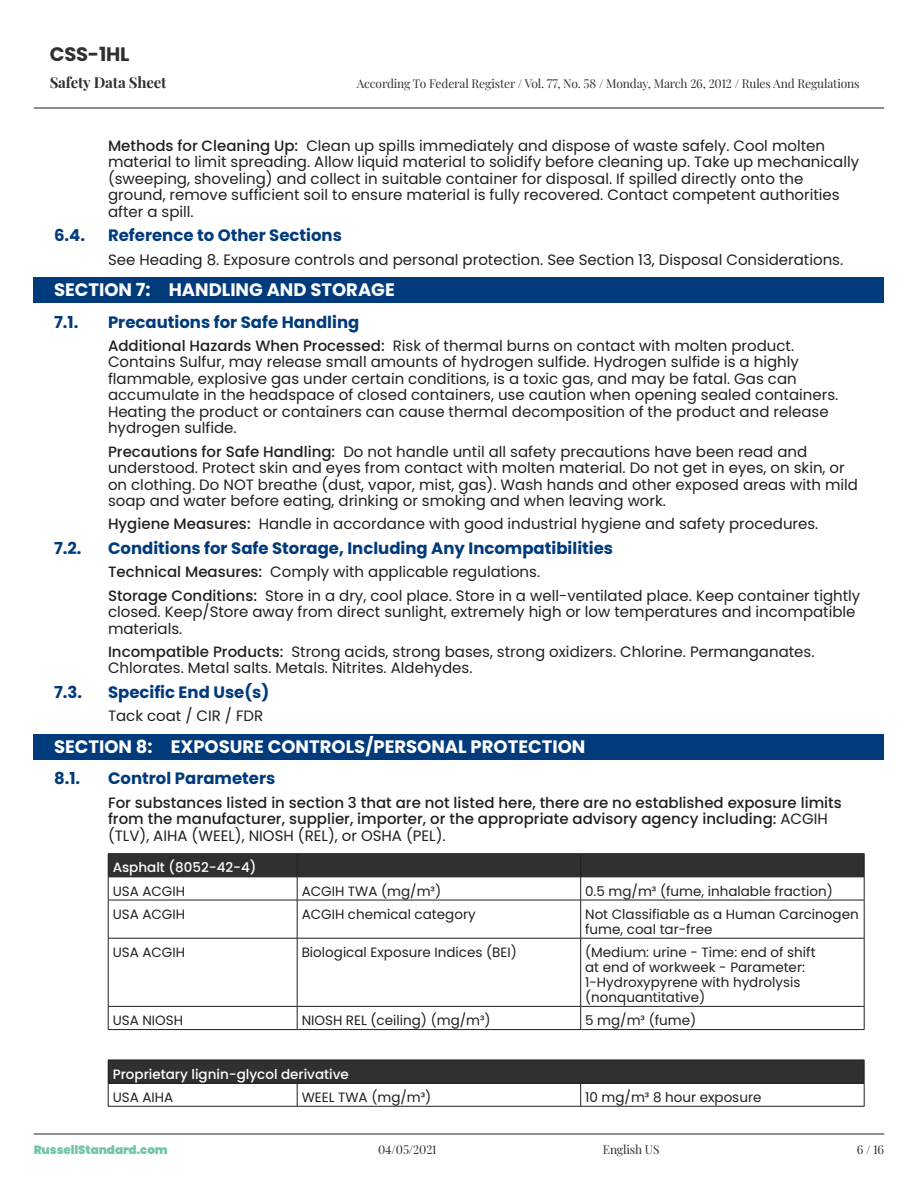
<style>
.page{position:relative;width:918px;height:1188px;background:#fff}
.page>*{position:absolute;margin:0;border:0;box-sizing:border-box;transform-origin:0 0}
.t1{font:700 19.5px "Poppins";letter-spacing:-.01em;color:#312f30}
.t2{font:700 18px "Poppins";color:#fff}
.t3{font:700 16.5px "Poppins";color:#013b7c}
.t4{font:15px/16.5px "Poppins";color:#231f20}
.t5{font:500 15px/16.5px "Poppins";color:#231f20}
.t6{font:700 15px "Playfair Display";letter-spacing:-.01em;color:#312f30}
.t7{font:13.5px/15px "Poppins";color:#231f20}
.t8{font:500 13.5px "Poppins";color:#fff}
.t9{font:12px "Playfair Display";letter-spacing:-.01em;color:#312f30}
.t10{font:900 12px "Poppins";letter-spacing:-.01em;color:#70c7a5}
.s1{font-weight:500}
.s2{font-weight:400}
</style>
<div class="page">
<hr style="left:34px;top:1134px;width:850px;height:1px;background:#231f20">
<hr style="left:34px;top:108px;width:850px;height:1px;background:#231f20">
<div style="left:34px;top:277px;width:850px;height:26px;background:#013b7c"></div>
<div style="left:34px;top:734px;width:850px;height:25px;background:#013b7c"></div>
<hr style="left:108px;top:900px;width:189px;height:1px;background:#231f20">
<hr style="left:108px;top:900px;width:1px;height:38px;background:#231f20">
<hr style="left:297px;top:900px;width:284px;height:1px;background:#231f20">
<hr style="left:297px;top:900px;width:1px;height:38px;background:#231f20">
<hr style="left:581px;top:900px;width:283px;height:1px;background:#231f20">
<hr style="left:580px;top:900px;width:1px;height:38px;background:#231f20">
<hr style="left:864px;top:900px;width:1px;height:38px;background:#231f20">
<hr style="left:108px;top:938px;width:189px;height:1px;background:#231f20">
<hr style="left:108px;top:938px;width:1px;height:68px;background:#231f20">
<hr style="left:297px;top:938px;width:284px;height:1px;background:#231f20">
<hr style="left:297px;top:938px;width:1px;height:68px;background:#231f20">
<hr style="left:581px;top:938px;width:283px;height:1px;background:#231f20">
<hr style="left:580px;top:938px;width:1px;height:68px;background:#231f20">
<hr style="left:864px;top:938px;width:1px;height:68px;background:#231f20">
<hr style="left:108px;top:1006px;width:189px;height:1px;background:#231f20">
<svg style="left:108px;top:1007px;width:1px;height:22px"></svg>
<hr style="left:297px;top:1006px;width:284px;height:1px;background:#231f20">
<svg style="left:297px;top:1007px;width:1px;height:22px"></svg>
<hr style="left:581px;top:1006px;width:283px;height:1px;background:#231f20">
<svg style="left:580px;top:1007px;width:1px;height:22px"></svg>
<svg style="left:864px;top:1007px;width:1px;height:22px"></svg>
<hr style="left:108px;top:1029px;width:189px;height:1px;background:#231f20">
<hr style="left:297px;top:1029px;width:284px;height:1px;background:#231f20">
<hr style="left:581px;top:1029px;width:283px;height:1px;background:#231f20">
<hr style="left:108px;top:853px;width:189px;height:1px;background:#231f20">
<hr style="left:297px;top:853px;width:284px;height:1px;background:#231f20">
<hr style="left:581px;top:853px;width:283px;height:1px;background:#231f20">
<svg style="left:108px;top:854px;width:757px;height:46px"></svg>
<hr style="left:108px;top:877px;width:189px;height:1px;background:#231f20">
<hr style="left:297px;top:877px;width:284px;height:1px;background:#231f20">
<hr style="left:581px;top:877px;width:283px;height:1px;background:#231f20">
<div style="left:108px;top:1060px;width:756px;height:23px;background:#312f30"></div>
<svg style="left:297px;top:1084px;width:1px;height:22px"></svg>
<svg style="left:580px;top:1084px;width:1px;height:22px"></svg>
<hr style="left:108px;top:1106px;width:189px;height:1px;background:#231f20">
<hr style="left:297px;top:1106px;width:284px;height:1px;background:#231f20">
<hr style="left:581px;top:1106px;width:283px;height:1px;background:#231f20">
<hr style="left:108px;top:1060px;width:189px;height:1px;background:#231f20">
<svg style="left:108px;top:1061px;width:1px;height:45px"></svg>
<hr style="left:297px;top:1060px;width:284px;height:1px;background:#231f20">
<hr style="left:581px;top:1060px;width:283px;height:1px;background:#231f20">
<svg style="left:864px;top:1060px;width:1px;height:46px"></svg>
<hr style="left:108px;top:1083px;width:189px;height:1px;background:#231f20">
<hr style="left:297px;top:1083px;width:284px;height:1px;background:#231f20">
<hr style="left:581px;top:1083px;width:283px;height:1px;background:#231f20">
<h1 class="t1" style="left:50px;top:43px;width:81px">CSS-1HL</h1>
<p class="t6" style="left:50px;top:71px;width:118px">Safety Data Sheet</p>
<p class="t9" style="left:357px;top:74px;width:504px">According To Federal Register / Vol. 77, No. 58 / Monday, March 26, 2012 / Rules And Regulations</p>
<p class="t4" style="left:108px;top:137px;width:753px"><span class="s1">Methods for Cleaning Up:</span> Clean up spills immediately and dispose of waste safely. Cool molten material to limit spreading. Allow liquid material to solidify before cleaning up. Take up mechanically (sweeping, shoveling) and collect in suitable container for disposal. If spilled directly onto the ground, remove sufficient soil to ensure material is fully recovered. Contact competent authorities after a spill.</p>
<p class="t3" style="left:54px;top:226px;width:32px">6.4.</p>
<p class="t3" style="left:108px;top:226px;width:235px">Reference to Other Sections</p>
<p class="t4" style="left:108px;top:251px;width:737px">See Heading 8. Exposure controls and personal protection. See Section 13, Disposal Considerations.</p>
<p class="t2" style="left:54px;top:280px;width:342px">SECTION 7: HANDLING AND STORAGE</p>
<p class="t3" style="left:54px;top:312px;width:26px">7.1.</p>
<p class="t3" style="left:108px;top:312px;width:253px">Precautions for Safe Handling</p>
<p class="t4" style="left:108px;top:338px;width:732px"><span class="s1">Additional Hazards When Processed:</span> Risk of thermal burns on contact with molten product.<br>Contains Sulfur, may release small amounts of hydrogen sulfide. Hydrogen sulfide is a highly flammable, explosive gas under certain conditions, is a toxic gas, and may be fatal. Gas can accumulate in the headspace of closed containers, use caution when opening sealed containers.<br>Heating the product or containers can cause thermal decomposition of the product and release hydrogen sulfide.</p>
<p class="t4" style="left:108px;top:443px;width:752px"><span class="s1">Precautions for Safe Handling:</span> Do not handle until all safety precautions have been read and understood. Protect skin and eyes from contact with molten material. Do not get in eyes, on skin, or on clothing. Do NOT breathe (dust, vapor, mist, gas). Wash hands and other exposed areas with mild soap and water before eating, drinking or smoking and when leaving work.</p>
<p class="t4" style="left:108px;top:516px;width:712px"><span class="s1">Hygiene Measures:</span> Handle in accordance with good industrial hygiene and safety procedures.</p>
<p class="t3" style="left:54px;top:539px;width:29px">7.2.</p>
<p class="t3" style="left:108px;top:539px;width:507px">Conditions for Safe Storage, Including Any Incompatibilities</p>
<p class="t4" style="left:108px;top:561px;width:754px;line-height:23.2px"><span class="s1">Technical Measures:</span> Comply with applicable regulations.<br><span class="s1">Storage Conditions:</span> Store in a dry, cool place. Store in a well-ventilated place. Keep container tightly</p>
<p class="t4" style="left:108px;top:604px;width:749px">closed. Keep/Store away from direct sunlight, extremely high or low temperatures and incompatible materials.</p>
<p class="t4" style="left:108px;top:644px;width:708px"><span class="s1">Incompatible Products:</span> Strong acids, strong bases, strong oxidizers. Chlorine. Permanganates.<br>Chlorates. Metal salts. Metals. Nitrites. Aldehydes.</p>
<p class="t3" style="left:54px;top:683px;width:30px">7.3.</p>
<p class="t3" style="left:108px;top:683px;width:163px">Specific End Use(s)</p>
<p class="t4" style="left:108px;top:708px;width:157px">Tack coat / CIR / FDR</p>
<p class="t2" style="left:54px;top:736px;width:533px">SECTION 8: EXPOSURE CONTROLS/PERSONAL PROTECTION</p>
<p class="t3" style="left:54px;top:769px;width:28px">8.1.</p>
<p class="t3" style="left:108px;top:769px;width:169px">Control Parameters</p>
<p class="t5" style="left:108px;top:794px;width:735px">For substances listed in section 3 that are not listed here, there are no established exposure limits from the manufacturer, supplier, importer, or the appropriate advisory agency including: <span class="s2">ACGIH (TLV), AIHA (WEEL), NIOSH (REL), or OSHA (PEL).</span></p>
<p class="t8" style="left:113px;top:860px;width:145px">Asphalt (8052-42-4)</p>
<p class="t7" style="left:113px;top:883px;width:74px">USA ACGIH</p>
<p class="t7" style="left:302px;top:883px;width:141px">ACGIH TWA (mg/m³)</p>
<p class="t7" style="left:585px;top:883px;width:249px">0.5 mg/m³ (fume, inhalable fraction)</p>
<p class="t7" style="left:113px;top:907px;width:74px">USA ACGIH</p>
<p class="t7" style="left:302px;top:907px;width:175px">ACGIH chemical category</p>
<p class="t7" style="left:585px;top:907px;width:275px">Not Classifiable as a Human Carcinogen fume, coal tar-free</p>
<p class="t7" style="left:113px;top:945px;width:74px">USA ACGIH</p>
<p class="t7" style="left:302px;top:945px;width:217px">Biological Exposure Indices (BEI)</p>
<p class="t7" style="left:585px;top:945px;width:232px">(Medium: urine - Time: end of shift at end of workweek - Parameter:<br>1-Hydroxypyrene with hydrolysis (nonquantitative)</p>
<p class="t7" style="left:113px;top:1013px;width:72px">USA NIOSH</p>
<p class="t7" style="left:302px;top:1013px;width:191px">NIOSH REL (ceiling) (mg/m³)</p>
<p class="t7" style="left:585px;top:1013px;width:113px">5 mg/m³ (fume)</p>
<p class="t8" style="left:113px;top:1066px;width:238px">Proprietary lignin-glycol derivative</p>
<p class="t7" style="left:113px;top:1090px;width:62px">USA AIHA</p>
<p class="t7" style="left:302px;top:1090px;width:131px">WEEL TWA (mg/m³)</p>
<p class="t7" style="left:585px;top:1090px;width:178px">10 mg/m³ 8 hour exposure</p>
<p class="t10" style="left:34px;top:1143px;width:136px">RussellStandard.com</p>
<p class="t9" style="left:378px;top:1140px;width:60px">04/05/2021</p>
<p class="t9" style="left:603px;top:1140px;width:58px">English US</p>
<p class="t9" style="left:857px;top:1140px;width:29px">6/16</p>
</div>
